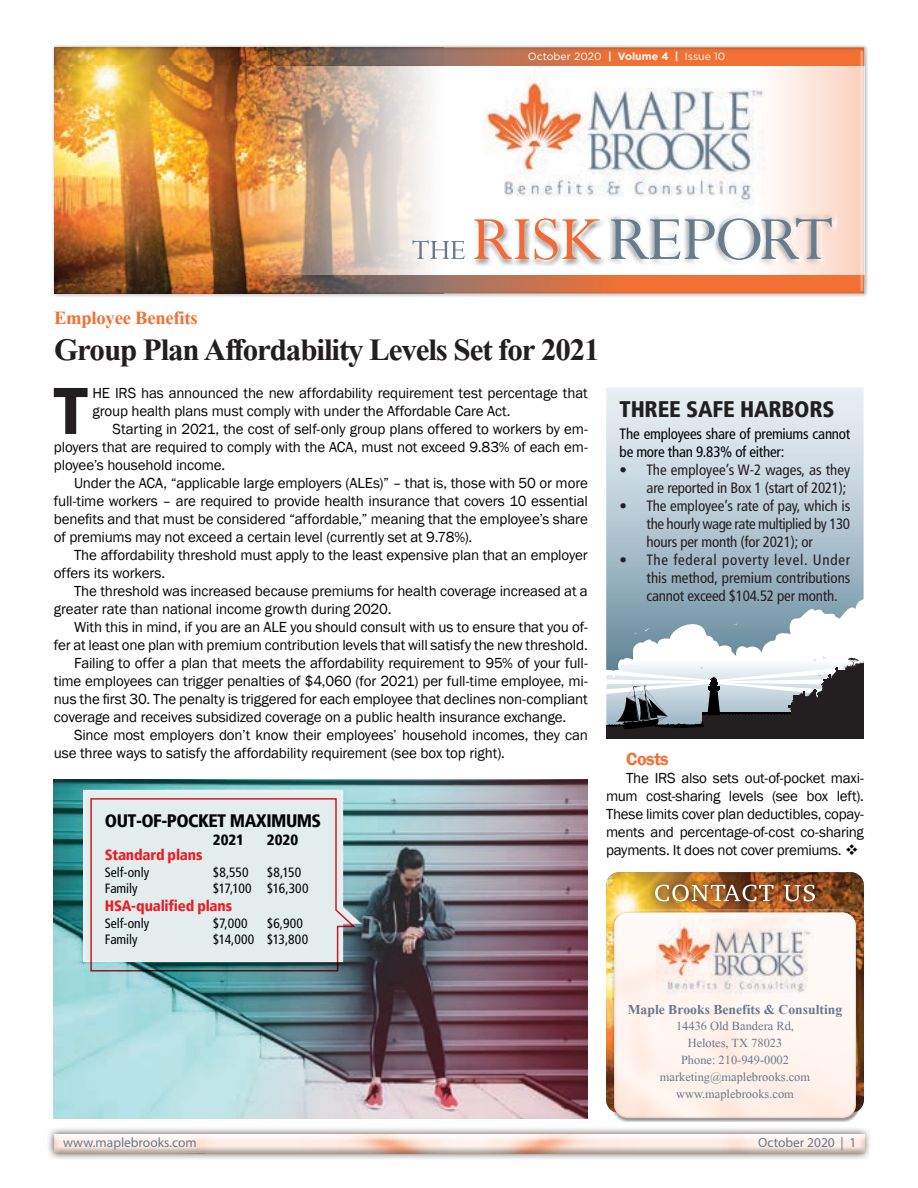
<style>
.page{position:relative;width:918px;height:1188px;background:#fff}
.page>*{position:absolute;margin:0;border:0;box-sizing:border-box;transform-origin:0 0}
.t1{font:600 69px "Franklin Gothic";color:#231f20}
.t2{font:700 37.5px "Shonar Bangla";letter-spacing:-.03em;color:#231f20}
.t3{font:700 22.5px "Shonar Bangla";letter-spacing:-.01em;color:#f37034}
.t4{font:900 condensed 22.5px "Frutiger LT";letter-spacing:-.01em;color:#231f20}
.t5{font:900 condensed 18px "Frutiger LT";letter-spacing:-.03em;color:#020304}
.t6{font:600 18px "Franklin Gothic";letter-spacing:-.025em;color:#f37034}
.t7{font:700 16.5px "Shonar Bangla";color:#667b8d}
.t8{font:15px/18px "Franklin Gothic";letter-spacing:-.01em;color:#020304}
.t9{font:condensed 15px/18px "Frutiger LT";letter-spacing:-.015em;color:#231f20;text-align:justify}
.t10{font:15px/17px "Shonar Bangla";color:#667b8d;text-align:center}
.t11{font:condensed 15px/18px "Frutiger LT";letter-spacing:-.015em;color:#020304}
.t12{font:900 condensed 15px "Frutiger LT";letter-spacing:-.015em;color:#ed1c24}
.t13{font:900 condensed 15px "Frutiger LT";color:#020304}
.t14{font:condensed 13.5px "Frutiger LT";color:#020304}
.t15{font:13.5px "Myriad Pro";color:#667b8d}
.t16{font:condensed 13.5px "Frutiger LT";letter-spacing:-.02em;color:#020304}
.t17{font:10.5px "Gotham";color:#fff}
.s1{font-weight:700}
</style>
<div class="page">
<div style="left:50px;top:44px;width:817px;height:254px;background:#231f20;opacity:.75"></div>
<svg style="left:444px;top:66px;width:420px;height:209px"></svg>
<img style="left:54px;top:66px;width:390px;height:209px">
<div style="left:618px;top:212px;width:220px;height:54px;background:#fff;opacity:.75"></div>
<div style="left:605px;top:212px;width:228px;height:54px;background:#231f20;opacity:.75"></div>
<svg style="left:611px;top:218px;width:221px;height:42px"></svg>
<svg style="left:413px;top:240px;width:52px;height:19px"></svg>
<div style="left:468px;top:212px;width:138px;height:51px;background:#fff"></div>
<div style="left:470px;top:216px;width:137px;height:50px;background:#231f20;opacity:.75"></div>
<svg style="left:535px;top:218px;width:66px;height:42px"></svg>
<svg style="left:474px;top:219px;width:55px;height:40px"></svg>
<img style="left:484px;top:67px;width:286px;height:150px">
<div style="left:46px;top:1126px;width:826px;height:35px;background:#231f20;opacity:.75"></div>
<div style="left:51px;top:1134px;width:813px;height:7px;background:#fff;opacity:.75"></div>
<div style="left:51px;top:1136px;width:813px;height:19px;background:#7f7e7a;opacity:.75"></div>
<img style="left:606px;top:872px;width:258px;height:238px">
<div style="left:611px;top:911px;width:248px;height:211px;background:#231f20;opacity:.75"></div>
<img style="left:656px;top:918px;width:158px;height:83px">
<svg style="left:647px;top:877px;width:176px;height:32px;background:#a56525"></svg>
<svg style="left:655px;top:885px;width:160px;height:16px"></svg>
<img style="left:54px;top:780px;width:534px;height:338px">
<div style="left:81px;top:788px;width:282px;height:176px;background:#fff;opacity:.75"></div>
<svg style="left:90px;top:797px;width:267px;height:175px;background:#d4dddf"></svg>
<svg style="left:606px;top:387px;width:258px;height:216px;background:#bfd0d9"></svg>
<svg style="left:606px;top:603px;width:258px;height:136px"></svg>
<p class="t17" style="left:528px;top:50px;width:199px">October 2020 <span class="s1">| Volume 4 |</span> Issue 10</p>
<h3 class="t3" style="left:54px;top:306px;width:145px">Employee Benefits</h3>
<h2 class="t2" style="left:54px;top:329px;width:547px">Group Plan Affordability Levels Set for 2021</h2>
<h1 class="t1" style="left:54px;top:368px;width:35px">T</h1>
<p class="t8" style="left:92px;top:384px;width:497px">HE IRS has announced the new affordability requirement test percentage that group health plans must comply with under the Affordable Care Act.</p>
<h3 class="t4" style="left:620px;top:396px;width:217px">THREE SAFE HARBORS</h3>
<p class="t8" style="left:54px;top:420px;width:536px;text-align:justify;text-indent:59px">Starting in 2021, the cost of self-only group plans offered to workers by em&shy;ployers that are required to comply with the ACA, must not exceed 9.83% of each em&shy;ployee’s household income.</p>
<p class="t8" style="left:54px;top:474px;width:536px;text-align:justify;text-indent:20px">Under the ACA, “applicable large employers (ALEs)” – that is, those with 50 or more full-time workers – are required to provide health insurance that covers 10 essential benefits and that must be considered “affordable,” meaning that the employee’s share of premiums may not exceed a certain level (currently set at 9.78%).</p>
<p class="t8" style="left:54px;top:546px;width:535px;text-indent:20px">The affordability threshold must apply to the least expensive plan that an employer offers its workers.</p>
<p class="t8" style="left:54px;top:582px;width:536px;text-indent:20px">The threshold was increased because premiums for health coverage increased at a greater rate than national income growth during 2020.</p>
<p class="t8" style="left:74px;top:618px;width:515px">With this in mind, if you are an ALE you should consult with us to ensure that you of-</p>
<p class="t8" style="left:54px;top:636px;width:536px">fer at least one plan with premium contribution levels that will satisfy the new threshold.</p>
<p class="t8" style="left:74px;top:654px;width:515px">Failing to offer a plan that meets the affordability requirement to 95% of your full-</p>
<p class="t8" style="left:54px;top:672px;width:536px">time employees can trigger penalties of $4,060 (for 2021) per full-time employee, mi-</p>
<p class="t8" style="left:54px;top:690px;width:536px">nus the first 30. The penalty is triggered for each employee that declines non-compliant</p>
<p class="t8" style="left:54px;top:708px;width:514px">coverage and receives subsidized coverage on a public health insurance exchange.</p>
<p class="t8" style="left:74px;top:726px;width:515px">Since most employers don’t know their employees’ household incomes, they can</p>
<p class="t8" style="left:54px;top:744px;width:453px">use three ways to satisfy the affordability requirement (see box top right).</p>
<p class="t6" style="left:626px;top:747px;width:44px">Costs</p>
<p class="t8" style="left:606px;top:769px;width:260px;text-align:justify;text-indent:20px">The IRS also sets out-of-pocket maxi&shy;mum cost-sharing levels (see box left).<br>These limits cover plan deductibles, copay&shy;ments and percentage-of-cost co-sharing payments. It does not cover premiums. ❖</p>
<p class="t11" style="left:620px;top:424px;width:232px">The employees share of premiums cannot be more than 9.83% of either:</p>
<p class="t9" style="left:620px;top:460px;width:232px;text-align:right">• The employee’s W-2 wages, as they are reported in Box 1 (start of 2021);</p>
<p class="t9" style="left:647px;top:496px;width:205px;text-indent:-27px">• The employee’s rate of pay, which is the hourly wage rate multiplied by 130 hours per month (for 2021); or</p>
<p class="t9" style="left:647px;top:550px;width:205px;text-indent:-27px">• The federal poverty level. Under this method, premium contributions cannot exceed $104.52 per month.</p>
<p class="t5" style="left:105px;top:810px;width:218px">OUT-OF-POCKET MAXIMUMS</p>
<p class="t13" style="left:213px;top:831px;width:33px">2021</p>
<p class="t13" style="left:267px;top:831px;width:33px">2020</p>
<p class="t12" style="left:105px;top:846px;width:99px">Standard plans</p>
<p class="t14" style="left:105px;top:864px;width:46px">Self-only</p>
<p class="t14" style="left:213px;top:864px;width:37px">$8,550</p>
<p class="t14" style="left:267px;top:864px;width:36px">$8,150</p>
<p class="t14" style="left:105px;top:881px;width:34px">Family</p>
<p class="t16" style="left:213px;top:881px;width:97px">$17,100 $16,300</p>
<p class="t12" style="left:105px;top:897px;width:129px">HSA-qualified plans</p>
<p class="t14" style="left:105px;top:915px;width:46px">Self-only</p>
<p class="t14" style="left:213px;top:915px;width:36px">$7,000</p>
<p class="t14" style="left:267px;top:915px;width:38px">$6,900</p>
<p class="t14" style="left:105px;top:932px;width:34px">Family</p>
<p class="t14" style="left:213px;top:932px;width:97px">$14,000 $13,800</p>
<p class="t7" style="left:628px;top:1000px;width:216px">Maple Brooks Benefits &amp; Consulting</p>
<p class="t10" style="left:660px;top:1020px;width:152px">14436 Old Bandera Rd,<br>Helotes, TX 78023<br>Phone: 210-949-0002 marketing@maplebrooks.com www.maplebrooks.com</p>
<p class="t15" style="left:63px;top:1134px;width:135px">www.maplebrooks.com</p>
<p class="t15" style="left:758px;top:1134px;width:100px">October 2020 | 1</p>
</div>
